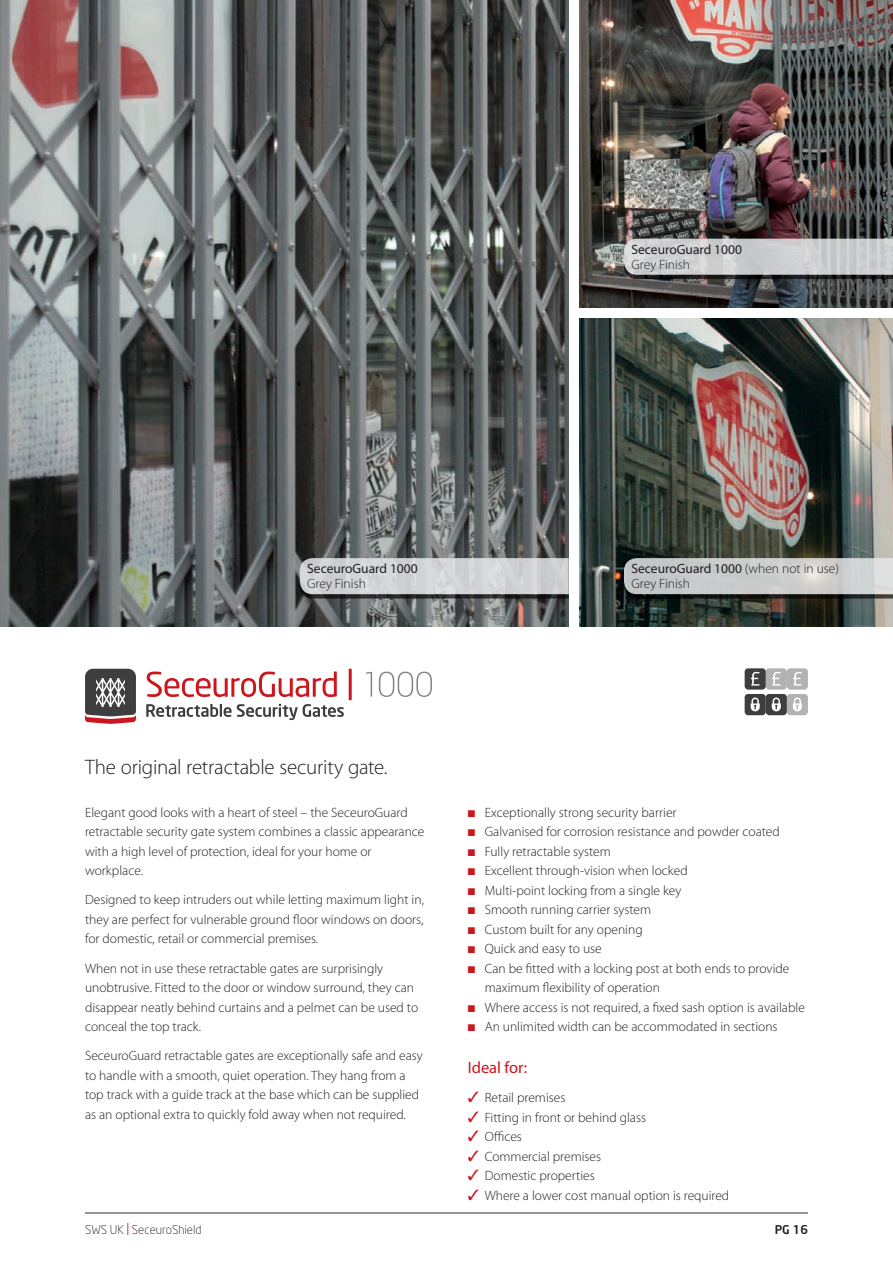
<style>
.page{position:relative;width:893px;height:1263px;background:#fff}
.page>*{position:absolute;margin:0;border:0;box-sizing:border-box;transform-origin:0 0}
.Heading_3{font:300 21px "Myriad Pro";letter-spacing:-.01em;color:#231f20}
._11_on_15{font:16.5px "Myriad Pro";color:#cd151d}
.Main_Copy{font:300 13.5px/19.5px "Myriad Pro";color:#231f20}
.Caption_Copy{font:13.5px/15px "Myriad Pro";color:#231f20}
.Caption_Copy-2{font:300 13.5px/15px "Myriad Pro";color:#231f20}
.t1{font:300 12px "Neo Sans";color:#231f20}
.t2{font:500 12px "Neo Sans";color:#231f20}
.s1{font-weight:300}
.s2{font-weight:400}
.s3{color:#cd151d}
.s4{font-family:"Myriad Pro";font-weight:400;color:#cd151d}
</style>
<div class="page">
<img style="left:579px;top:0;width:314px;height:308px">
<svg style="left:624px;top:239px;width:269px;height:40px"></svg>
<img style="left:579px;top:318px;width:314px;height:308px">
<svg style="left:624px;top:558px;width:269px;height:40px"></svg>
<img style="left:0;top:0;width:569px;height:626px">
<svg style="left:300px;top:558px;width:269px;height:40px"></svg>
<div style="left:745px;top:668px;width:21px;height:22px;background:#3e3e3f;border-radius:3px"></div>
<svg style="left:751px;top:672px;width:8px;height:14px"></svg>
<div style="left:766px;top:668px;width:21px;height:22px;background:#b2b2b2;border-radius:3px"></div>
<svg style="left:772px;top:672px;width:9px;height:14px"></svg>
<div style="left:787px;top:668px;width:21px;height:22px;background:#b2b2b2;border-radius:3px"></div>
<svg style="left:793px;top:672px;width:9px;height:14px"></svg>
<div style="left:745px;top:694px;width:21px;height:21px;background:#3e3e3f;border-radius:3px"></div>
<svg style="left:751px;top:697px;width:9px;height:14px"></svg>
<div style="left:766px;top:694px;width:21px;height:21px;background:#3e3e3f;border-radius:3px"></div>
<svg style="left:772px;top:697px;width:9px;height:14px"></svg>
<div style="left:787px;top:694px;width:21px;height:21px;background:#b2b2b2;border-radius:3px"></div>
<svg style="left:793px;top:697px;width:9px;height:14px"></svg>
<svg style="left:85px;top:669px;width:51px;height:55px"></svg>
<svg style="left:147px;top:671px;width:190px;height:26px"></svg>
<hr style="left:349px;top:669px;width:3px;height:31px;background:#cd151d">
<svg style="left:366px;top:672px;width:6px;height:25px"></svg>
<svg style="left:379px;top:672px;width:53px;height:25px"></svg>
<svg style="left:146px;top:704px;width:198px;height:16px"></svg>
<hr style="left:85px;top:1212px;width:723px;height:1px;background:#939598">
<p class="Caption_Copy" style="left:631px;top:242px;width:112px">SeceuroGuard 1000<br><span class="s1">Grey Finish</span></p>
<p class="Caption_Copy" style="left:307px;top:561px;width:112px">SeceuroGuard 1000<br><span class="s1">Grey Finish</span></p>
<p class="Caption_Copy-2" style="left:631px;top:561px;width:209px"><span class="s2">SeceuroGuard 1000</span> (when not in use)<br>Grey Finish</p>
<p class="Heading_3" style="left:85px;top:756px;width:304px">The original retractable security gate.</p>
<p class="Main_Copy" style="left:85px;top:802px;width:341px">Elegant good looks with a heart of steel – the SeceuroGuard retractable security gate system combines a classic appearance with a high level of protection, ideal for your home or workplace.</p>
<p class="Main_Copy" style="left:85px;top:890px;width:340px;text-align:justify">Designed to keep intruders out while letting maximum light in, they are perfect for vulnerable ground floor windows on doors, for domestic, retail or commercial premises.</p>
<p class="Main_Copy" style="left:85px;top:958px;width:335px">When not in use these retractable gates are surprisingly unobtrusive. Fitted to the door or window surround, they can disappear neatly behind curtains and a pelmet can be used to conceal the top track.</p>
<p class="Main_Copy" style="left:85px;top:1046px;width:339px">SeceuroGuard retractable gates are exceptionally safe and easy to handle with a smooth, quiet operation. They hang from a top track with a guide track at the base which can be supplied as an optional extra to quickly fold away when not required.</p>
<p class="Main_Copy" style="left:468px;top:802px;width:210px"><span class="s3">■</span> Exceptionally strong security barrier</p>
<p class="Main_Copy" style="left:468px;top:822px;width:314px"><span class="s3">■</span> Galvanised for corrosion resistance and powder coated</p>
<p class="Main_Copy" style="left:468px;top:841px;width:145px"><span class="s3">■</span> Fully retractable system</p>
<p class="Main_Copy" style="left:468px;top:861px;width:221px"><span class="s3">■</span> Excellent through-vision when locked</p>
<p class="Main_Copy" style="left:468px;top:880px;width:215px"><span class="s3">■</span> Multi-point locking from a single key</p>
<p class="Main_Copy" style="left:468px;top:900px;width:185px"><span class="s3">■</span> Smooth running carrier system</p>
<p class="Main_Copy" style="left:468px;top:919px;width:176px"><span class="s3">■</span> Custom built for any opening</p>
<p class="Main_Copy" style="left:468px;top:939px;width:135px"><span class="s3">■</span> Quick and easy to use</p>
<p class="Main_Copy" style="left:485px;top:958px;width:306px;text-indent:-17px"><span class="s3">■</span> Can be fitted with a locking post at both ends to provide maximum flexibility of operation</p>
<p class="Main_Copy" style="left:468px;top:997px;width:339px"><span class="s3">■</span> Where access is not required, a fixed sash option is available</p>
<p class="Main_Copy" style="left:468px;top:1017px;width:311px"><span class="s3">■</span> An unlimited width can be accommodated in sections</p>
<p class="_11_on_15" style="left:468px;top:1058px;width:61px">Ideal for:</p>
<p class="Main_Copy" style="left:468px;top:1088px;width:99px"><span class="s3">✓</span> Retail premises</p>
<p class="Main_Copy" style="left:468px;top:1108px;width:180px"><span class="s3">✓</span> Fitting in front or behind glass</p>
<p class="Main_Copy" style="left:468px;top:1127px;width:56px"><span class="s3">✓</span> Offices</p>
<p class="Main_Copy" style="left:468px;top:1147px;width:135px"><span class="s3">✓</span> Commercial premises</p>
<p class="Main_Copy" style="left:468px;top:1166px;width:128px"><span class="s3">✓</span> Domestic properties</p>
<p class="Main_Copy" style="left:468px;top:1186px;width:263px"><span class="s3">✓</span> Where a lower cost manual option is required</p>
<p class="t1" style="left:85px;top:1224px;width:118px">SWS UK <span class="s4">|</span> SeceuroShield</p>
<p class="t2" style="left:775px;top:1224px;width:35px">PG 16</p>
</div>
